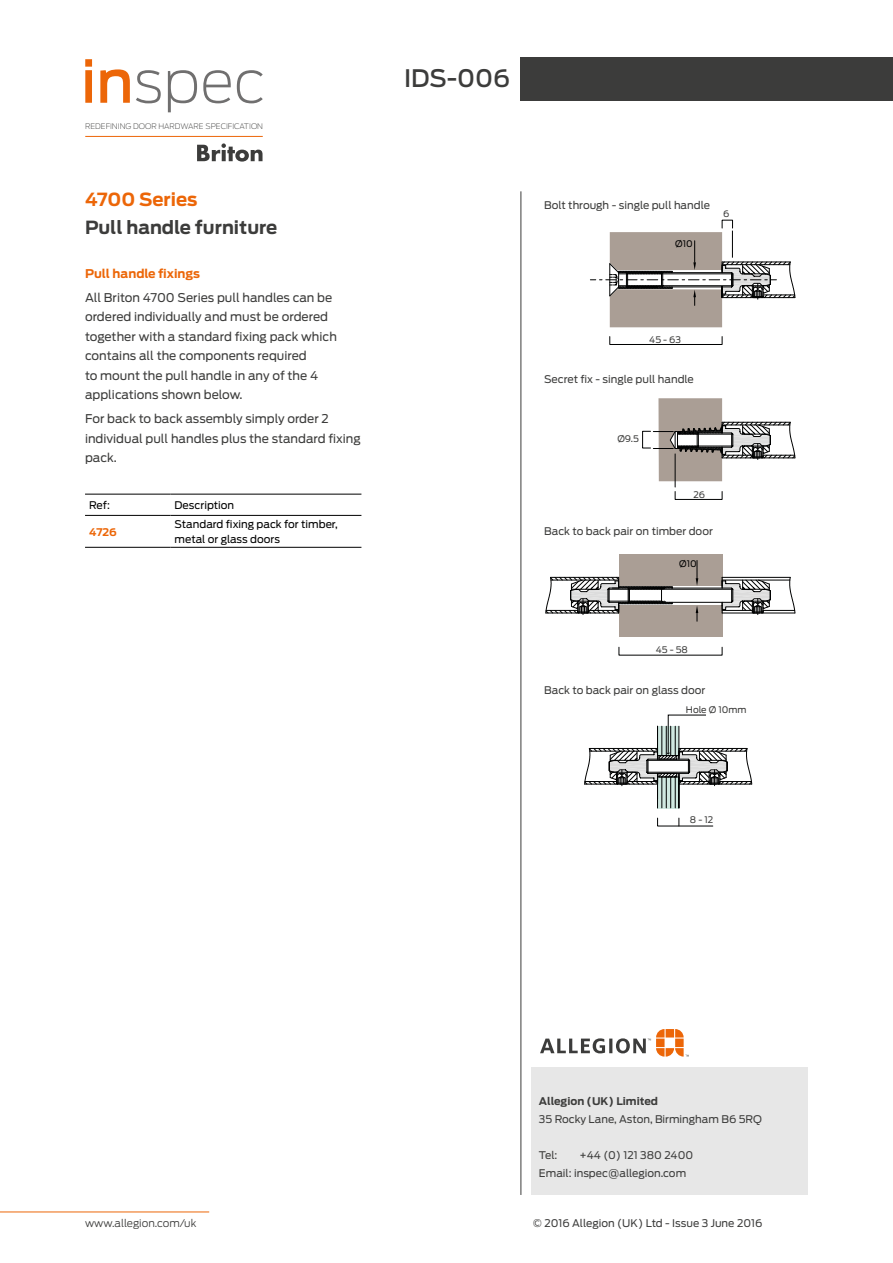
<style>
.page{position:relative;width:893px;height:1263px;background:#fff}
.page>*{position:absolute;margin:0;border:0;box-sizing:border-box;transform-origin:0 0}
.t1{font:500 24px "Antenna";color:#3c3c3b}
.t2{font:700 18px "Antenna";color:#3c3c3b}
.t3{font:700 18px "Antenna";color:#ec6608}
.t4{font:12px/19.5px "Antenna";color:#3c3c3b}
.t5{font:700 12px "Antenna";color:#ec6608}
.t6{font:10.5px/18px "Antenna";color:#3c3c3b}
.t7{font:10.5px/15px "Antenna";color:#000}
.t8{font:300 10.5px "Antenna";color:#3c3c3b}
.t9{font:700 10.5px "Antenna";color:#3c3c3b}
.t10{font:700 10.5px "Antenna";color:#ec6608}
.t11{font:9px "Antenna";color:#3c3c3b}
.t12{font:9px "Antenna";color:#000}
.t13{font:200 7.65px "Antenna";color:#3c3c3b}
</style>
<div class="page">
<div style="left:520px;top:58px;width:373px;height:43px;background:#3c3c3b"></div>
<hr style="left:0;top:1211px;width:209px;height:1px;background:#ec6608">
<hr style="left:520px;top:191px;width:1px;height:1004px;background:#3c3c3b">
<div style="left:531px;top:1068px;width:277px;height:127px;background:#e7e7e7"></div>
<svg style="left:540px;top:1029px;width:149px;height:27px"></svg>
<svg style="left:197px;top:143px;width:66px;height:19px"></svg>
<svg style="left:85px;top:59px;width:7px;height:44px"></svg>
<svg style="left:100px;top:69px;width:30px;height:34px"></svg>
<svg style="left:136px;top:70px;width:25px;height:33px"></svg>
<svg style="left:168px;top:70px;width:29px;height:42px"></svg>
<svg style="left:203px;top:70px;width:28px;height:33px"></svg>
<svg style="left:237px;top:70px;width:26px;height:33px"></svg>
<hr style="left:85px;top:136px;width:178px;height:1px;background:#ec6608">
<svg style="left:658px;top:799px;width:21px;height:9px"></svg>
<hr style="left:675px;top:777px;width:1px;height:31px;background:#010202">
<hr style="left:670px;top:777px;width:1px;height:31px;background:#010202">
<hr style="left:666px;top:777px;width:1px;height:31px;background:#010202">
<hr style="left:662px;top:777px;width:1px;height:31px;background:#010202">
<hr style="left:679px;top:773px;width:1px;height:35px;background:#010202">
<hr style="left:657px;top:777px;width:1px;height:31px;background:#010202">
<svg style="left:545px;top:220px;width:250px;height:435px"></svg>
<svg style="left:657px;top:818px;width:56px;height:8px"></svg>
<svg style="left:584px;top:715px;width:168px;height:84px"></svg>
<hr style="left:85px;top:494px;width:85px;height:1px;background:#000">
<hr style="left:170px;top:494px;width:191px;height:1px;background:#000">
<hr style="left:85px;top:515px;width:85px;height:1px;background:#000">
<hr style="left:170px;top:515px;width:191px;height:1px;background:#000">
<hr style="left:85px;top:547px;width:85px;height:1px;background:#000">
<hr style="left:170px;top:547px;width:191px;height:1px;background:#000">
<p class="t13" style="left:85px;top:122px;width:179px">REDEFINING DOOR HARDWARE SPECIFICATION</p>
<h2 class="t3" style="left:85px;top:188px;width:114px">4700 Series</h2>
<h2 class="t2" style="left:85px;top:217px;width:194px">Pull handle furniture</h2>
<p class="t5" style="left:85px;top:267px;width:117px">Pull handle fixings</p>
<p class="t4" style="left:85px;top:288px;width:253px">All Briton 4700 Series pull handles can be ordered individually and must be ordered together with a standard fixing pack which contains all the components required<br>to mount the pull handle in any of the 4 applications shown below.</p>
<p class="t4" style="left:85px;top:409px;width:277px">For back to back assembly simply order 2 individual pull handles plus the standard fixing pack.</p>
<p class="t7" style="left:89px;top:498px;width:22px">Ref:</p>
<p class="t7" style="left:175px;top:498px;width:61px">Description</p>
<p class="t10" style="left:89px;top:525px;width:29px">4726</p>
<p class="t7" style="left:175px;top:517px;width:165px">Standard fixing pack for timber, metal or glass doors</p>
<h1 class="t1" style="left:404px;top:64px;width:108px">IDS-006</h1>
<p class="t6" style="left:544px;top:196px;width:167px">Bolt through - single pull handle</p>
<p class="t12" style="left:675px;top:238px;width:19px">Ø10</p>
<p class="t11" style="left:723px;top:208px;width:8px">6</p>
<p class="t11" style="left:649px;top:334px;width:33px">45 - 63</p>
<p class="t6" style="left:544px;top:370px;width:151px">Secret fix - single pull handle</p>
<p class="t11" style="left:617px;top:433px;width:23px">Ø9.5</p>
<p class="t11" style="left:693px;top:489px;width:13px">26</p>
<p class="t6" style="left:544px;top:522px;width:170px">Back to back pair on timber door</p>
<p class="t12" style="left:679px;top:558px;width:19px">Ø10</p>
<p class="t11" style="left:656px;top:645px;width:34px">45 - 58</p>
<p class="t6" style="left:544px;top:681px;width:163px">Back to back pair on glass door</p>
<p class="t11" style="left:686px;top:704px;width:62px">Hole Ø 10mm</p>
<p class="t11" style="left:690px;top:815px;width:25px">8 - 12</p>
<p class="t9" style="left:539px;top:1095px;width:120px">Allegion (UK) Limited</p>
<p class="t6" style="left:539px;top:1110px;width:224px">35 Rocky Lane, Aston, Birmingham B6 5RQ</p>
<p class="t6" style="left:539px;top:1146px;width:20px">Tel:</p>
<p class="t6" style="left:539px;top:1146px;width:156px;text-indent:40px">+44 (0) 121 380 2400<br>Email: inspec@allegion.com</p>
<p class="t8" style="left:85px;top:1217px;width:113px">www.allegion.com/uk</p>
<p class="t6" style="left:533px;top:1214px;width:231px">© 2016 Allegion (UK) Ltd - Issue 3 June 2016</p>
</div>
